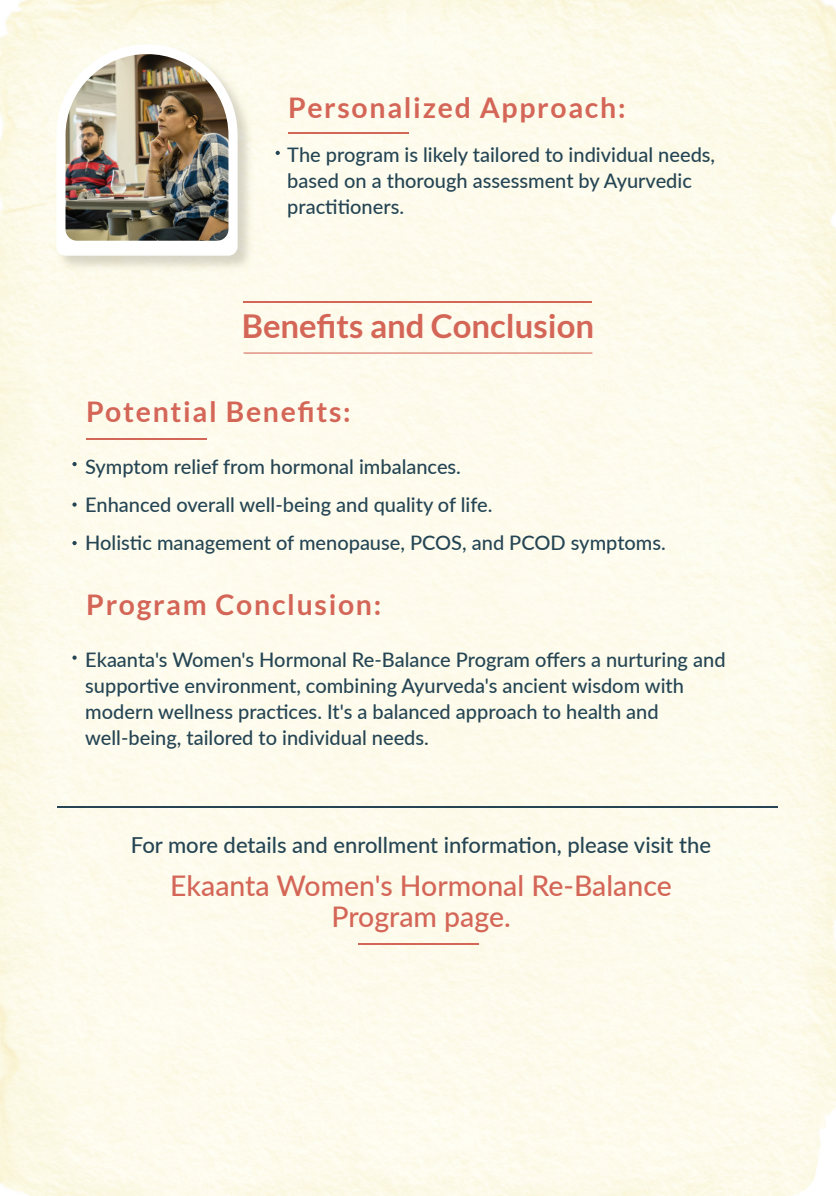
<style>
.page{position:relative;width:836px;height:1196px;background:#fff}
.page>*{position:absolute;margin:0;border:0;box-sizing:border-box;transform-origin:0 0}
.t1{font:700 32.8px "Lato";color:#d46658}
.t2{font:700 28.4px "Lato";letter-spacing:.06em;color:#d46658}
.t3{font:500 28.4px/32px "Lato";color:#d46658;text-align:center}
.t4{font:500 22px "Lato";color:#254554}
.t5{font:500 20px/26px "Lato";color:#254554}
</style>
<div class="page">
<img style="left:0;top:69px;width:69px;height:1126px">
<div style="left:209px;top:69px;width:626px;height:1126px;background:#fdfbec"></div>
<div style="left:69px;top:276px;width:140px;height:919px;background:#fdfbed"></div>
<hr style="left:243px;top:352px;width:349px;height:1px;background:#d46658">
<hr style="left:58px;top:806px;width:720px;height:1px;background:#254554">
<hr style="left:243px;top:302px;width:349px;height:1px;background:#d46658">
<hr style="left:288px;top:132px;width:120px;height:1px;background:#d46658">
<img style="left:52px;top:40px;width:206px;height:236px">
<svg style="left:56px;top:44px;width:181px;height:212px"></svg>
<img style="left:65px;top:54px;width:163px;height:187px">
<svg style="left:275px;top:151px;width:5px;height:4px"></svg>
<hr style="left:86px;top:438px;width:120px;height:1px;background:#d46658">
<svg style="left:72px;top:462px;width:5px;height:4px"></svg>
<svg style="left:72px;top:502px;width:5px;height:4px"></svg>
<svg style="left:72px;top:541px;width:5px;height:4px"></svg>
<hr style="left:357px;top:943px;width:121px;height:1px;background:#d46658">
<svg style="left:72px;top:655px;width:5px;height:4px"></svg>
<h2 class="t2" style="left:288px;top:91px;width:338px">Personalized Approach:</h2>
<p class="t5" style="left:287px;top:141px;width:429px">The program is likely tailored to individual needs, based on a thorough assessment by Ayurvedic practitioners.</p>
<h1 class="t1" style="left:241px;top:307px;width:354px">Benefits and Conclusion</h1>
<h2 class="t2" style="left:86px;top:395px;width:266px">Potential Benefits:</h2>
<p class="t5" style="left:85px;top:446px;width:582px;line-height:38px">Symptom relief from hormonal imbalances.<br>Enhanced overall well-being and quality of life.<br>Holistic management of menopause, PCOS, and PCOD symptoms.</p>
<h2 class="t2" style="left:86px;top:588px;width:296px">Program Conclusion:</h2>
<p class="t5" style="left:85px;top:646px;width:641px">Ekaanta's Women's Hormonal Re-Balance Program offers a nurturing and supportive environment, combining Ayurveda's ancient wisdom with modern wellness practices. It's a balanced approach to health and well-being, tailored to individual needs.</p>
<p class="t4" style="left:131px;top:829px;width:581px">For more details and enrollment information, please visit the</p>
<h2 class="t3" style="left:170px;top:867px;width:502px">Ekaanta Women's Hormonal Re-Balance<br>Program page.</h2>
</div>
